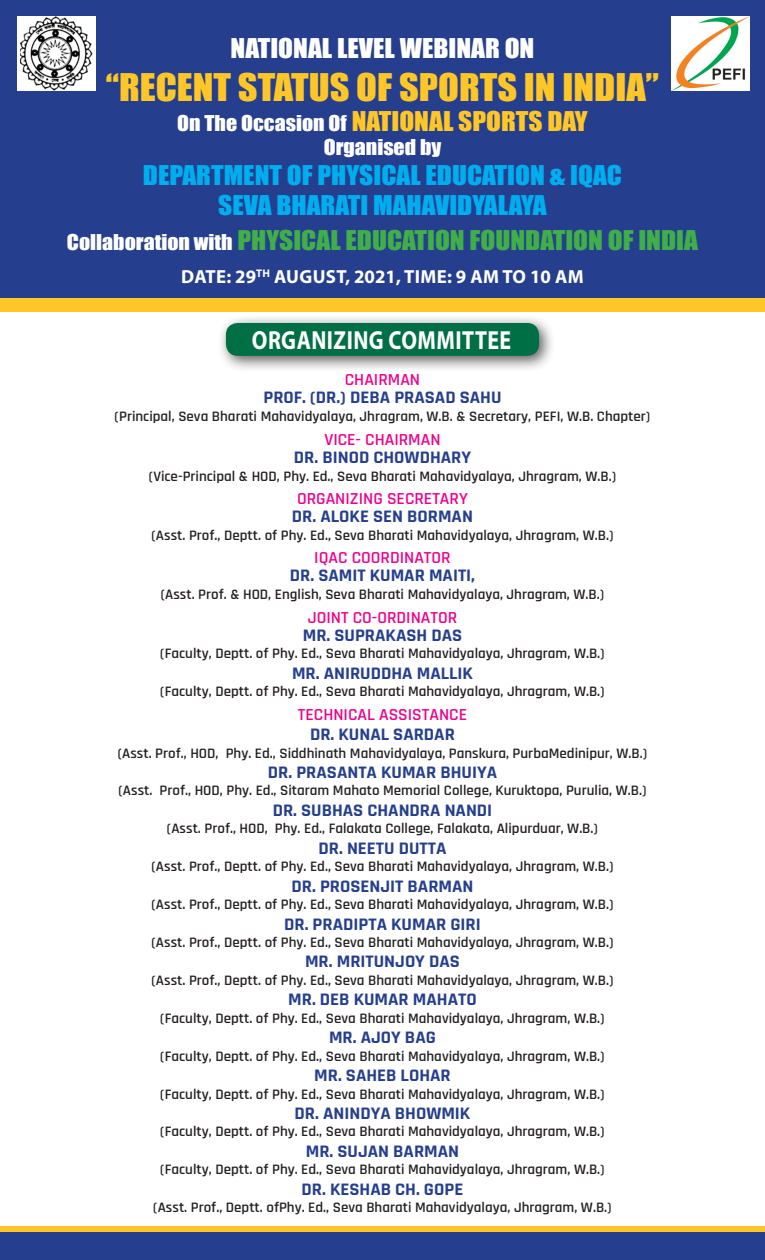
<style>
.page{position:relative;width:765px;height:1260px;background:#fff}
.page>*{position:absolute;margin:0;border:0;box-sizing:border-box;transform-origin:0 0}
.t1{font:35px "Impact";color:#fec627;scale:1.09 1}
.t2{font:700 26.25px "Myriad Pro";letter-spacing:.02em;color:#fff;scale:.83 1}
.t3{font:25px/30px "Impact";color:#00aeef;scale:1.09 1}
.t4{font:25px "Impact";color:#fec627;scale:1.09 1}
.t5{font:25px "Impact";color:#40ae49;scale:1.09 1}
.t6{font:25px "Impact";color:#fff;scale:1.09 1}
.t7{font:20px "Impact";color:#fff;scale:1.09 1}
.t8{font:700 19px "Myriad Pro";letter-spacing:.02em;color:#fff}
.t9{font:700 17.75px "Rajdhani";color:#253f8e;scale:1.05 1}
.t10{font:600 17px "Rajdhani";color:#ed028c}
.t11{font:600 14.62px "Rajdhani";color:#231f20}
.s1{font-size:20px;color:#fff}
.s2{font-size:25px;color:#40ae49}
</style>
<div class="page">
<div style="left:0;top:1232px;width:765px;height:28px;background:#253f8e"></div>
<div style="left:0;top:1226px;width:765px;height:6px;background:#fec627"></div>
<div style="left:217px;top:314px;width:339px;height:59px;background:#231f20;opacity:.75"></div>
<div style="left:226px;top:323px;width:313px;height:33px;background:#016f45;border-radius:12px"></div>
<div style="left:0;top:0;width:765px;height:311px;background:#253f8e"></div>
<div style="left:0;top:298px;width:765px;height:13px;background:#fec627"></div>
<img style="left:672px;top:16px;width:78px;height:75px">
<div style="left:17px;top:16px;width:78px;height:75px;background:#fff"></div>
<img style="left:20px;top:16px;width:72px;height:75px">
<h3 class="t6" style="left:231px;top:29px;width:278px">NATIONAL LEVEL WEBINAR ON</h3>
<h1 class="t1" style="left:106px;top:60px;width:509px">“RECENT STATUS OF SPORTS IN INDIA”</h1>
<h3 class="t4" style="left:177px;top:101px;width:378px"><span class="s1">ON THE OCCASION OF</span> NATIONAL SPORTS DAY</h3>
<h3 class="t7" style="left:324px;top:131px;width:109px">ORGANISED BY</h3>
<h3 class="t3" style="left:218px;top:159px;width:358px;text-indent:-75px">DEPARTMENT OF PHYSICAL EDUCATION &amp; IQAC<br>SEVA BHARATI</h3>
<h3 class="t3" style="left:373px;top:189px;width:14px">MAHAVIDYALAYA</h3>
<h3 class="t7" style="left:67px;top:227px;width:220px">COLLABORATION WITH <span class="s2">PHYSICAL</span></h3>
<h3 class="t5" style="left:346px;top:221px;width:13px">EDUCATIO</h3>
<h3 class="t5" style="left:450px;top:221px;width:82px">N FOUNDATIO</h3>
<h3 class="t5" style="left:588px;top:221px;width:79px">N OF INDIA</h3>
<p class="t8" style="left:181px;top:264px;width:404px">DATE: 29<sup>TH</sup> AUGUST, 2021, TIME: 9 AM TO 10 AM</p>
<h2 class="t2" style="left:252px;top:323px;width:314px">ORGANIZING COMMITTEE</h2>
<p class="t10" style="left:345px;top:370px;width:77px">Chairman</p>
<p class="t9" style="left:263px;top:387px;width:228px">PROF. (DR.) DEBA PRASAD SAHU</p>
<p class="t11" style="left:115px;top:408px;width:537px">(Principal, Seva Bharati Mahavidyalaya, Jhragram, W.B. &amp; Secretary, PEFI, W.B. Chapter)</p>
<p class="t10" style="left:324px;top:429px;width:118px">Vice- Chairman</p>
<p class="t9" style="left:294px;top:446px;width:170px">DR. BINOD CHOWDHARY</p>
<p class="t11" style="left:149px;top:467px;width:469px">(Vice-Principal &amp; HOD, Phy. Ed., Seva Bharati Mahavidyalaya, Jhragram, W.B.)</p>
<p class="t10" style="left:297px;top:489px;width:172px">Organizing Secretary</p>
<p class="t9" style="left:292px;top:506px;width:174px">DR. ALOKE SEN BORMAN</p>
<p class="t11" style="left:151px;top:527px;width:464px">(Asst. Prof., Deptt. of Phy. Ed., Seva Bharati Mahavidyalaya, Jhragram, W.B.)</p>
<p class="t10" style="left:314px;top:548px;width:138px">I QAC Coordinator</p>
<p class="t9" style="left:290px;top:565px;width:178px">DR. SAMIT KUMAR MAITI,</p>
<p class="t11" style="left:161px;top:586px;width:445px">(Asst. Prof. &amp; HOD, English, Seva Bharati Mahavidyalaya, Jhragram, W.B.)</p>
<p class="t10" style="left:308px;top:607px;width:151px">Joint Co-ordinator</p>
<p class="t9" style="left:303px;top:624px;width:153px">MR. SUPRAKASH DAS</p>
<p class="t11" style="left:160px;top:645px;width:446px">(Faculty, Deptt. of Phy. Ed., Seva Bharati Mahavidyalaya, Jhragram, W.B.)</p>
<p class="t9" style="left:292px;top:662px;width:174px">MR. ANIRUDD HA MALLIK</p>
<p class="t11" style="left:160px;top:683px;width:446px">(Faculty, Deptt. of Phy. Ed., Seva Bharati Mahavidyalaya, Jhragram, W.B.)</p>
<p class="t10" style="left:298px;top:704px;width:161px">Technical Assistance</p>
<p class="t9" style="left:310px;top:724px;width:140px">DR. KUNAL SARDAR</p>
<p class="t11" style="left:118px;top:744px;width:531px">(Asst. Prof., HOD, Phy. Ed., Siddhinath Mahavidyalaya, Panskura, PurbaMedinipur, W.B.)</p>
<p class="t9" style="left:268px;top:761px;width:220px">DR. PRASANTA KUMAR BHUIYA</p>
<p class="t11" style="left:119px;top:782px;width:529px">(Asst. Prof., HOD, Phy. Ed., Sitaram Mahato Memorial College, Kuruktopa, Purulia, W.B.)</p>
<p class="t9" style="left:273px;top:799px;width:211px">DR. SUBHAS CHANDRA NANDI</p>
<p class="t11" style="left:167px;top:820px;width:433px">(Asst. Prof., HOD, Phy. Ed., Falakata College, Falakata, Alipurduar, W.B.)</p>
<p class="t9" style="left:319px;top:837px;width:123px">DR. NEETU DUTTA</p>
<p class="t11" style="left:151px;top:858px;width:464px">(Asst. Prof., Deptt. of Phy. Ed., Seva Bharati Mahavidyalaya, Jhragram, W.B.)</p>
<p class="t9" style="left:292px;top:875px;width:175px">DR. PROSENJIT BARMAN</p>
<p class="t11" style="left:151px;top:896px;width:464px">(Asst. Prof., Deptt. of Phy. Ed., Seva Bharati Mahavidyalaya, Jhragram, W.B.)</p>
<p class="t9" style="left:284px;top:913px;width:189px">DR. PRADIPTA KUMAR GIRI</p>
<p class="t11" style="left:151px;top:934px;width:464px">(Asst. Prof., Deptt. of Phy. Ed., Seva Bharati Mahavidyalaya, Jhragram, W.B.)</p>
<p class="t9" style="left:305px;top:951px;width:149px">MR. MRITUNJOY DAS</p>
<p class="t11" style="left:151px;top:972px;width:464px">(Asst. Prof., Deptt. of Phy. Ed., Seva Bharati Mahavidyalaya, Jhragram, W.B.)</p>
<p class="t9" style="left:288px;top:989px;width:181px">MR. DEB KUMAR MAHATO</p>
<p class="t11" style="left:160px;top:1009px;width:446px">(Faculty, Deptt. of Phy. Ed., Seva Bharati Mahavidyalaya, Jhragram, W.B.)</p>
<p class="t9" style="left:329px;top:1027px;width:101px">MR. AJOY BAG</p>
<p class="t11" style="left:160px;top:1047px;width:446px">(Faculty, Deptt. of Phy. Ed., Seva Bharati Mahavidyalaya, Jhragram, W.B.)</p>
<p class="t9" style="left:314px;top:1065px;width:132px">MR. SAHEB LOHAR</p>
<p class="t11" style="left:160px;top:1085px;width:446px">(Faculty, Deptt. of Phy. Ed., Seva Bharati Mahavidyalaya, Jhragram, W.B.)</p>
<p class="t9" style="left:295px;top:1102px;width:169px">DR. ANINDYA BHOWMIK</p>
<p class="t11" style="left:160px;top:1123px;width:446px">(Faculty, Deptt. of Phy. Ed., Seva Bharati Mahavidyalaya, Jhragram, W.B.)</p>
<p class="t9" style="left:306px;top:1140px;width:148px">MR. SUJAN BARMAN</p>
<p class="t11" style="left:160px;top:1161px;width:446px">(Faculty, Deptt. of Phy. Ed., Seva Bharati Mahavidyalaya, Jhragram, W.B.)</p>
<p class="t9" style="left:302px;top:1178px;width:156px">DR. KESHAB CH. GOPE</p>
<p class="t11" style="left:153px;top:1199px;width:460px">(Asst. Prof., Deptt. ofPhy. Ed., Seva Bharati Mahavidyalaya, Jhragram, W.B.)</p>
</div>
